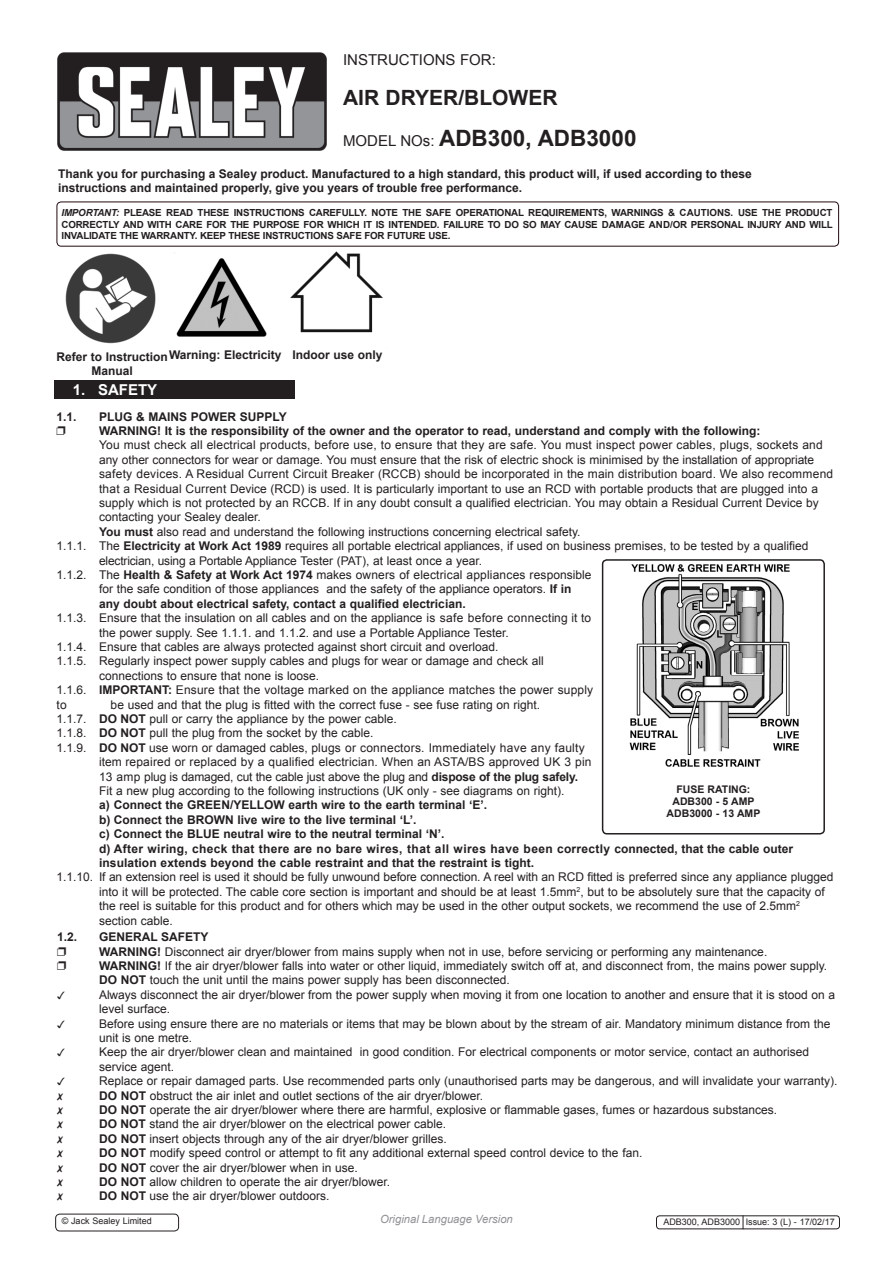
<style>
.page{position:relative;width:893px;height:1263px;background:#fff}
.page>*{position:absolute;margin:0;border:0;box-sizing:border-box;transform-origin:0 0}
.t1{font:700 22.5px "Arial";color:#231f20}
.t2{font:700 21px "Arial";color:#231f20}
.t3{font:15px "Arial";color:#231f20}
.CHAPTER_HEADER_10poi{font:700 15px "Arial";color:#fff}
.t4{font:12px/14.4px "Arial";color:#231f20}
.t5{font:700 12px/14.4px "Arial";color:#231f20;text-align:center}
.t6{font:italic 11.25px "Arial";color:#8f9194}
.t7{font:700 10.5px/12px "Arial";color:#231f20;text-align:center}
.t8{font:700 9.75px/11.7px "Arial";letter-spacing:-.02em;color:#231f20;text-align:justify}
.t9{font:9px "Arial";color:#231f20}
.s1{font-weight:400;font-size:15px}
.s2{font-style:italic}
.s3{font-weight:700}
</style>
<div class="page">
<img style="left:65px;top:253px;width:91px;height:91px">
<img style="left:174px;top:252px;width:93px;height:85px">
<img style="left:290px;top:251px;width:93px;height:82px">
<img style="left:57px;top:52px;width:270px;height:99px">
<div style="left:57px;top:202px;width:782px;height:45px;border:1px solid #200a0e;border-radius:4px"></div>
<div style="left:54px;top:380px;width:240px;height:19px;background:#231f20"></div>
<div style="left:656px;top:1215px;width:184px;height:14px;border:1px solid #231f20;border-radius:3px"></div>
<svg style="left:743px;top:1215px;width:1px;height:14px"></svg>
<div style="left:55px;top:1214px;width:124px;height:17px;border:1px solid #231f20;border-radius:4px"></div>
<img style="left:629px;top:564px;width:170px;height:203px">
<div style="left:602px;top:559px;width:223px;height:275px;border:2px solid #231f20;border-radius:4px"></div>
<p class="t3" style="left:343px;top:50px;width:154px">INSTRUCTIONS FOR:</p>
<p class="t2" style="left:343px;top:83px;width:216px">AIR DRYER/BLOWER</p>
<p class="t1" style="left:343px;top:123px;width:295px"><span class="s1">MODEL NOs:</span> ADB300, ADB3000</p>
<p class="t5" style="left:58px;top:167px;width:695px">Thank you for purchasing a Sealey product. Manufactured to a high standard, this product will, if used according to these</p>
<p class="t5" style="left:58px;top:181px;width:465px">instructions and maintained properly, give you years of trouble free performance.</p>
<p class="t8" style="left:62px;top:207px;width:773px"><span class="s2">IMPORTANT:</span> PLEASE READ THESE INSTRUCTIONS CAREFULLY. NOTE THE SAFE OPERATIONAL REQUIREMENTS, WARNINGS &amp; CAUTIONS. USE THE PRODUCT CORRECTLY AND WITH CARE FOR THE PURPOSE FOR WHICH IT IS INTENDED. FAILURE TO DO SO MAY CAUSE DAMAGE AND/OR PERSONAL INJURY AND WILL INVALIDATE THE WARRANTY. KEEP THESE INSTRUCTIONS SAFE FOR FUTURE USE.</p>
<p class="t5" style="left:56px;top:350px;width:113px">Refer to Instruction<br>Manual</p>
<p class="t5" style="left:169px;top:348px;width:114px">Warning: Electricity</p>
<p class="t5" style="left:292px;top:348px;width:92px">Indoor use only</p>
<p class="CHAPTER_HEADER_10poi" style="left:73px;top:379px;width:86px">1. SAFETY</p>
<p class="t5" style="left:57px;top:409px;width:22px">1.1.</p>
<p class="t5" style="left:99px;top:409px;width:189px">PLUG &amp; MAINS POWER SUPPLY</p>
<p class="t5" style="left:99px;top:424px;width:663px">WARNING! It is the responsibility of the owner and the operator to read, understand and comply with the following:</p>
<p class="t4" style="left:99px;top:438px;width:736px">You must check all electrical products, before use, to ensure that they are safe. You must inspect power cables, plugs, sockets and any other connectors for wear or damage. You must ensure that the risk of electric shock is minimised by the installation of appropriate safety devices. A Residual Current Circuit Breaker (RCCB) should be incorporated in the main distribution board. We also recommend that a Residual Current Device (RCD) is used. It is particularly important to use an RCD with portable products that are plugged into a supply which is not protected by an RCCB. If in any doubt consult a qualified electrician. You may obtain a Residual Current Device by contacting your Sealey dealer.</p>
<p class="t4" style="left:99px;top:524px;width:483px"><span class="s3">You must</span> also read and understand the following instructions concerning electrical safety.</p>
<p class="t4" style="left:57px;top:539px;width:753px">1.1.1. The <span class="s3">Electricity at Work Act 1989</span> requires all portable electrical appliances, if used on business premises, to be tested by a qualified</p>
<p class="t4" style="left:99px;top:553px;width:384px">electrician, using a Portable Appliance Tester (PAT), at least once a year.</p>
<p class="t4" style="left:99px;top:568px;width:494px;text-indent:-43px">1.1.2. The <span class="s3">Health &amp; Safety at Work Act 1974</span> makes owners of electrical appliances responsible for the safe condition of those appliances and the safety of the appliance operators. <span class="s3">If in any doubt about electrical safety, contact a qualified electrician.</span></p>
<p class="t4" style="left:99px;top:611px;width:493px;text-indent:-43px">1.1.3. Ensure that the insulation on all cables and on the appliance is safe before connecting it to the power supply. See 1.1.1. and 1.1.2. and use a Portable Appliance Tester.</p>
<p class="t4" style="left:57px;top:640px;width:444px">1.1.4. Ensure that cables are always protected against short circuit and overload.</p>
<p class="t4" style="left:99px;top:654px;width:446px;text-indent:-43px">1.1.5. Regularly inspect power supply cables and plugs for wear or damage and check all connections to ensure that none is loose.</p>
<p class="t4" style="left:57px;top:683px;width:538px">1.1.6. <span class="s3">IMPORTANT:</span> Ensure that the voltage marked on the appliance matches the power supply to</p>
<p class="t4" style="left:111px;top:697px;width:431px">be used and that the plug is fitted with the correct fuse - see fuse rating on right.</p>
<p class="t4" style="left:57px;top:712px;width:342px">1.1.7. <span class="s3">DO NOT</span> pull or carry the appliance by the power cable.</p>
<p class="t4" style="left:57px;top:726px;width:318px">1.1.8. <span class="s3">DO NOT</span> pull the plug from the socket by the cable.</p>
<p class="t4" style="left:99px;top:740px;width:494px;text-indent:-43px">1.1.9. <span class="s3">DO NOT</span> use worn or damaged cables, plugs or connectors. Immediately have any faulty item repaired or replaced by a qualified electrician. When an ASTA/BS approved UK 3 pin</p>
<p class="t4" style="left:99px;top:769px;width:480px">13 amp plug is damaged, cut the cable just above the plug and <span class="s3">dispose of the plug safely.</span></p>
<p class="t4" style="left:99px;top:784px;width:467px">Fit a new plug according to the following instructions (UK only - see diagrams on right).</p>
<p class="t5" style="left:99px;top:798px;width:389px">a) Connect the GREEN/YELLOW earth wire to the earth terminal ‘E’.</p>
<p class="t5" style="left:99px;top:813px;width:319px">b) Connect the BROWN live wire to the live terminal ‘L’.</p>
<p class="t5" style="left:99px;top:827px;width:347px">c) Connect the BLUE neutral wire to the neutral terminal ‘N’.</p>
<p class="t5" style="left:99px;top:841px;width:695px;text-align:left">d) After wiring, check that there are no bare wires, that all wires have been correctly connected, that the cable outer insulation extends beyond the cable restraint and that the restraint is tight.</p>
<p class="t4" style="left:99px;top:870px;width:736px;text-indent:-43px">1.1.10. If an extension reel is used it should be fully unwound before connection. A reel with an RCD fitted is preferred since any appliance plugged into it will be protected. The cable core section is important and should be at least 1.5mm<sup>2</sup>, but to be absolutely sure that the capacity of the reel is suitable for this product and for others which may be used in the other output sockets, we recommend the use of 2.5mm<sup>2</sup></p>
<p class="t4" style="left:99px;top:913px;width:75px">section cable.</p>
<p class="t7" style="left:667px;top:784px;width:95px">FUSE RATING:<br>ADB300 - 5 AMP<br>ADB3000 - 13 AMP</p>
<p class="t5" style="left:57px;top:930px;width:22px">1.2.</p>
<p class="t5" style="left:99px;top:930px;width:111px">GENERAL SAFETY</p>
<p class="t4" style="left:99px;top:944px;width:670px"><span class="s3">WARNING!</span> Disconnect air dryer/blower from mains supply when not in use, before servicing or performing any maintenance.</p>
<p class="t4" style="left:99px;top:959px;width:730px"><span class="s3">WARNING!</span> If the air dryer/blower falls into water or other liquid, immediately switch off at, and disconnect from, the mains power supply.<br><span class="s3">DO NOT</span> touch the unit until the mains power supply has been disconnected.</p>
<p class="t4" style="left:99px;top:987px;width:738px">Always disconnect the air dryer/blower from the power supply when moving it from one location to another and ensure that it is stood on a level surface.</p>
<p class="t4" style="left:99px;top:1016px;width:733px">Before using ensure there are no materials or items that may be blown about by the stream of air. Mandatory minimum distance from the unit is one metre.</p>
<p class="t4" style="left:99px;top:1045px;width:712px">Keep the air dryer/blower clean and maintained in good condition. For electrical components or motor service, contact an authorised</p>
<p class="t4" style="left:99px;top:1059px;width:77px">service agent.</p>
<p class="t4" style="left:99px;top:1074px;width:740px">Replace or repair damaged parts. Use recommended parts only (unauthorised parts may be dangerous, and will invalidate your warranty).</p>
<p class="t4" style="left:99px;top:1088px;width:386px"><span class="s3">DO NOT</span> obstruct the air inlet and outlet sections of the air dryer/blower.</p>
<p class="t4" style="left:99px;top:1103px;width:679px"><span class="s3">DO NOT</span> operate the air dryer/blower where there are harmful, explosive or flammable gases, fumes or hazardous substances.</p>
<p class="t4" style="left:99px;top:1117px;width:349px"><span class="s3">DO NOT</span> stand the air dryer/blower on the electrical power cable.</p>
<p class="t4" style="left:99px;top:1131px;width:349px"><span class="s3">DO NOT</span> insert objects through any of the air dryer/blower grilles.</p>
<p class="t4" style="left:99px;top:1146px;width:545px"><span class="s3">DO NOT</span> modify speed control or attempt to fit any additional external speed control device to the fan.</p>
<p class="t4" style="left:99px;top:1160px;width:260px"><span class="s3">DO NOT</span> cover the air dryer/blower when in use.</p>
<p class="t4" style="left:99px;top:1175px;width:293px"><span class="s3">DO NOT</span> allow children to operate the air dryer/blower.</p>
<p class="t4" style="left:99px;top:1189px;width:232px"><span class="s3">DO NOT</span> use the air dryer/blower outdoors.</p>
<p class="t9" style="left:62px;top:1215px;width:91px">© Jack Sealey Limited</p>
<p class="t6" style="left:380px;top:1212px;width:134px">Original Language Version</p>
<p class="t9" style="left:663px;top:1215px;width:173px">ADB300, ADB3000 Issue: 3 (L) - 17/02/17</p>
</div>
